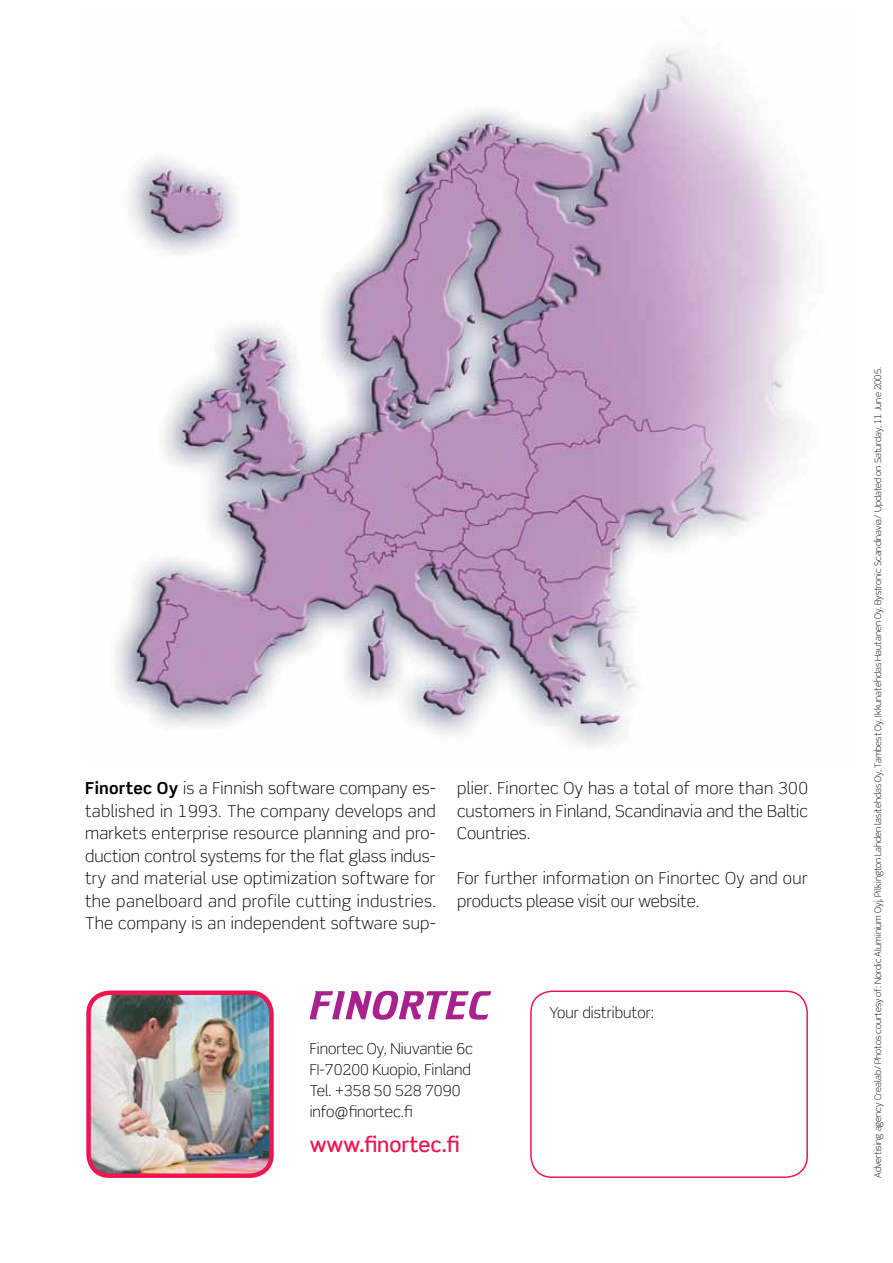
<style>
.page{position:relative;width:893px;height:1263px;background:#fff}
.page>*{position:absolute;margin:0;border:0;box-sizing:border-box;transform-origin:0 0}
.t1{font:500 21px "Scene Std";color:#ed1651}
.t2{font:300 16.5px/22.5px "Scene Std";color:#000;text-align:justify}
.t3{font:300 16.5px/22.5px "Scene Std";letter-spacing:.02em;color:#000}
.t4{font:300 15px/21px "Scene Std";color:#000}
.t5{font:300 9px "Scene Std";color:#000}
.s1{font-weight:700}
</style>
<div class="page">
<img style="left:115px;top:51px;width:691px;height:696px">
<svg style="left:310px;top:990px;width:181px;height:30px"></svg>
<img style="left:91px;top:995px;width:178px;height:178px">
<div style="left:86px;top:990px;width:188px;height:188px;border:4px solid #ed1651;border-radius:21px"></div>
<div style="left:530px;top:990px;width:278px;height:188px;border:2px solid #ed1651;border-radius:21px"></div>
<p class="t2" style="left:85px;top:777px;width:352px"><span class="s1">Finortec Oy</span> is a Finnish software company es&shy;tablished in 1993. The company develops and markets enterprise resource planning and pro&shy;duction control systems for the flat glass indus&shy;try and material use optimization software for the panelboard and profile cutting industries.<br>The company is an independent software sup-</p>
<p class="t2" style="left:457px;top:777px;width:352px">plier. Finortec Oy has a total of more than 300 customers in Finland, Scandinavia and the Baltic Countries.</p>
<p class="t3" style="left:457px;top:867px;width:352px">For further information on Finortec Oy and our products please visit our website.</p>
<p class="t4" style="left:550px;top:1002px;width:106px">Your distributor:</p>
<p class="t4" style="left:310px;top:1038px;width:165px">Finortec Oy, Niuvantie 6c<br>FI-70200 Kuopio, Finland<br>Tel. +358 50 528 7090 info@finortec.fi</p>
<p class="t1" style="left:310px;top:1132px;width:151px">www.finortec.fi</p>
<p class="t5" style="left:873px;top:1178px;width:812px;rotate:-90deg">Advertising agency Crealab/ Photos courtesy of: Nordic Aluminium Oyj, Pilkington Lahden lasitehdas Oy, Tambest Oy, Ikkunatehdas Hautanen Oy, Bystronic Scandinavia/ Updated on Saturday, 11 June 2005.</p>
</div>
